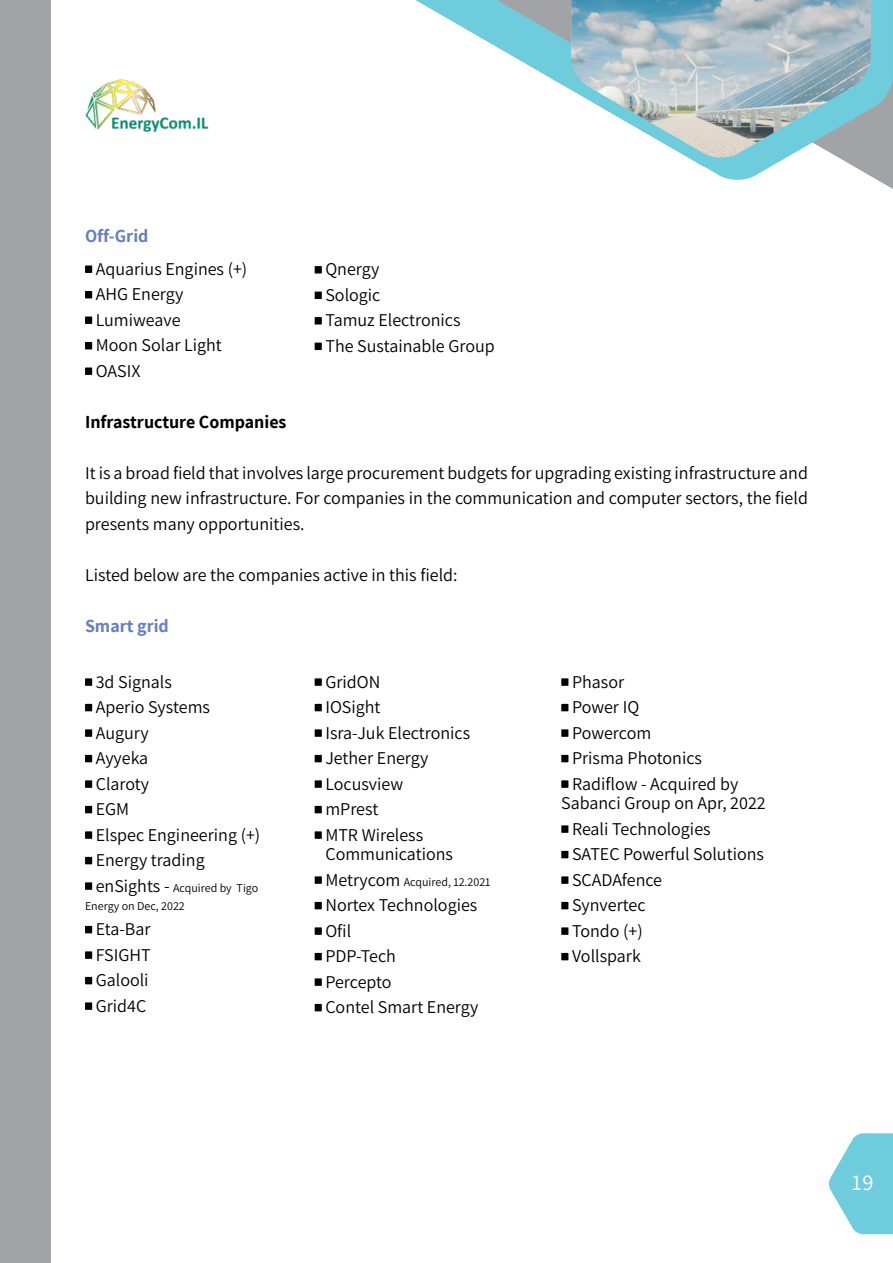
<style>
.page{position:relative;width:893px;height:1263px;background:#fff}
.page>*{position:absolute;margin:0;border:0;box-sizing:border-box;transform-origin:0 0}
.t1{font:22.5px "Assistant";color:#fff}
.t2{font:18px/25.5px "Assistant";color:#000}
.t3{font:700 18px "Assistant";color:#000}
.t4{font:700 18px "Assistant";color:#6880bf}
.t5{font:12px/18px "Assistant";color:#000}
.s1{font-size:18px}
</style>
<div class="page">
<img style="left:85px;top:79px;width:124px;height:54px">
<svg style="left:703px;top:0;width:190px;height:181px"></svg>
<svg style="left:416px;top:0;width:308px;height:166px"></svg>
<img style="left:571px;top:0;width:300px;height:159px">
<div style="left:0;top:0;width:51px;height:1263px;background:#a1a3a6"></div>
<div style="left:85px;top:265px;width:7px;height:8px;background:#000"></div>
<div style="left:85px;top:291px;width:7px;height:7px;background:#000"></div>
<div style="left:85px;top:316px;width:7px;height:8px;background:#000"></div>
<div style="left:85px;top:342px;width:7px;height:7px;background:#000"></div>
<div style="left:85px;top:367px;width:7px;height:8px;background:#000"></div>
<div style="left:561px;top:678px;width:7px;height:8px;background:#000"></div>
<div style="left:561px;top:704px;width:7px;height:7px;background:#000"></div>
<div style="left:561px;top:729px;width:7px;height:8px;background:#000"></div>
<div style="left:561px;top:755px;width:7px;height:7px;background:#000"></div>
<div style="left:561px;top:780px;width:7px;height:8px;background:#000"></div>
<div style="left:561px;top:825px;width:7px;height:8px;background:#000"></div>
<div style="left:561px;top:851px;width:7px;height:7px;background:#000"></div>
<div style="left:561px;top:876px;width:7px;height:8px;background:#000"></div>
<div style="left:561px;top:902px;width:7px;height:7px;background:#000"></div>
<div style="left:561px;top:927px;width:7px;height:8px;background:#000"></div>
<div style="left:561px;top:953px;width:7px;height:7px;background:#000"></div>
<div style="left:85px;top:678px;width:7px;height:8px;background:#000"></div>
<div style="left:85px;top:704px;width:7px;height:7px;background:#000"></div>
<div style="left:85px;top:729px;width:7px;height:8px;background:#000"></div>
<div style="left:85px;top:755px;width:7px;height:7px;background:#000"></div>
<div style="left:85px;top:780px;width:7px;height:8px;background:#000"></div>
<div style="left:85px;top:806px;width:7px;height:7px;background:#000"></div>
<div style="left:85px;top:831px;width:7px;height:8px;background:#000"></div>
<div style="left:85px;top:857px;width:7px;height:7px;background:#000"></div>
<div style="left:85px;top:882px;width:7px;height:8px;background:#000"></div>
<div style="left:85px;top:926px;width:7px;height:7px;background:#000"></div>
<div style="left:85px;top:951px;width:7px;height:8px;background:#000"></div>
<div style="left:85px;top:977px;width:7px;height:7px;background:#000"></div>
<div style="left:85px;top:1002px;width:7px;height:8px;background:#000"></div>
<div style="left:315px;top:678px;width:7px;height:8px;background:#000"></div>
<div style="left:315px;top:704px;width:7px;height:7px;background:#000"></div>
<div style="left:315px;top:729px;width:7px;height:8px;background:#000"></div>
<div style="left:315px;top:755px;width:7px;height:7px;background:#000"></div>
<div style="left:315px;top:780px;width:7px;height:8px;background:#000"></div>
<div style="left:315px;top:806px;width:7px;height:7px;background:#000"></div>
<div style="left:315px;top:831px;width:7px;height:8px;background:#000"></div>
<div style="left:315px;top:876px;width:7px;height:8px;background:#000"></div>
<div style="left:315px;top:902px;width:7px;height:7px;background:#000"></div>
<div style="left:315px;top:927px;width:7px;height:8px;background:#000"></div>
<div style="left:315px;top:953px;width:7px;height:7px;background:#000"></div>
<div style="left:315px;top:978px;width:7px;height:8px;background:#000"></div>
<div style="left:315px;top:1004px;width:7px;height:7px;background:#000"></div>
<div style="left:315px;top:266px;width:7px;height:8px;background:#000"></div>
<div style="left:315px;top:292px;width:7px;height:7px;background:#000"></div>
<div style="left:315px;top:317px;width:7px;height:8px;background:#000"></div>
<div style="left:315px;top:343px;width:7px;height:7px;background:#000"></div>
<svg style="left:829px;top:1133px;width:64px;height:101px"></svg>
<p class="t4" style="left:85px;top:223px;width:65px">Off-Grid</p>
<p class="t2" style="left:96px;top:255px;width:153px">Aquarius Engines (+)<br>AHG Energy<br>Lumiweave<br>Moon Solar Light<br>OASIX</p>
<p class="t3" style="left:85px;top:409px;width:203px">Infrastructure Companies</p>
<p class="t2" style="left:85px;top:459px;width:724px;text-align:justify">It is a broad field that involves large procurement budgets for upgrading existing infrastructure and building new infrastructure. For companies in the communication and computer sectors, the field presents many opportunities.</p>
<p class="t2" style="left:85px;top:561px;width:374px">Listed below are the companies active in this field:</p>
<p class="t4" style="left:85px;top:613px;width:85px">Smart grid</p>
<p class="t2" style="left:572px;top:668px;width:168px">Phasor<br>Power IQ<br>Powercom<br>Prisma Photonics<br>Radiflow - Acquired by</p>
<p class="t2" style="left:572px;top:789px;width:195px;text-indent:-11px">Sabanci Group on Apr, 2022<br>Reali Technologies<br>SATEC Powerful Solutions<br>SCADAfence<br>Synvertec<br>Tondo (+)<br>Vollspark</p>
<p class="t2" style="left:325px;top:256px;width:171px">Qnergy<br>Sologic<br>Tamuz Electronics<br>The Sustainable Group</p>
<p class="t2" style="left:96px;top:668px;width:166px">3d Signals<br>Aperio Systems<br>Augury<br>Ayyeka<br>Claroty<br>EGM<br>Elspec Engineering (+)<br>Energy trading</p>
<p class="t5" style="left:85px;top:878px;width:175px;text-indent:11px"><span class="s1">enSights -</span> Acquired by Tigo<br>Energy on Dec, 2022</p>
<p class="t2" style="left:96px;top:915px;width:56px;text-align:justify">Eta-Bar FSIGHT Galooli Grid4C</p>
<p class="t2" style="left:325px;top:668px;width:146px">GridON<br>IOSight<br>Isra-Juk Electronics<br>Jether Energy<br>Locusview<br>mPrest<br>MTR Wireless</p>
<p class="t2" style="left:325px;top:840px;width:129px">Communications</p>
<p class="t5" style="left:325px;top:872px;width:167px"><span class="s1">Metrycom</span> Acquired, 12.2021</p>
<p class="t2" style="left:325px;top:891px;width:155px">Nortex Technologies<br>Ofil<br>PDP-Tech<br>Percepto<br>Contel Smart Energy</p>
<p class="t1" style="left:852px;top:1167px;width:23px">19</p>
</div>
